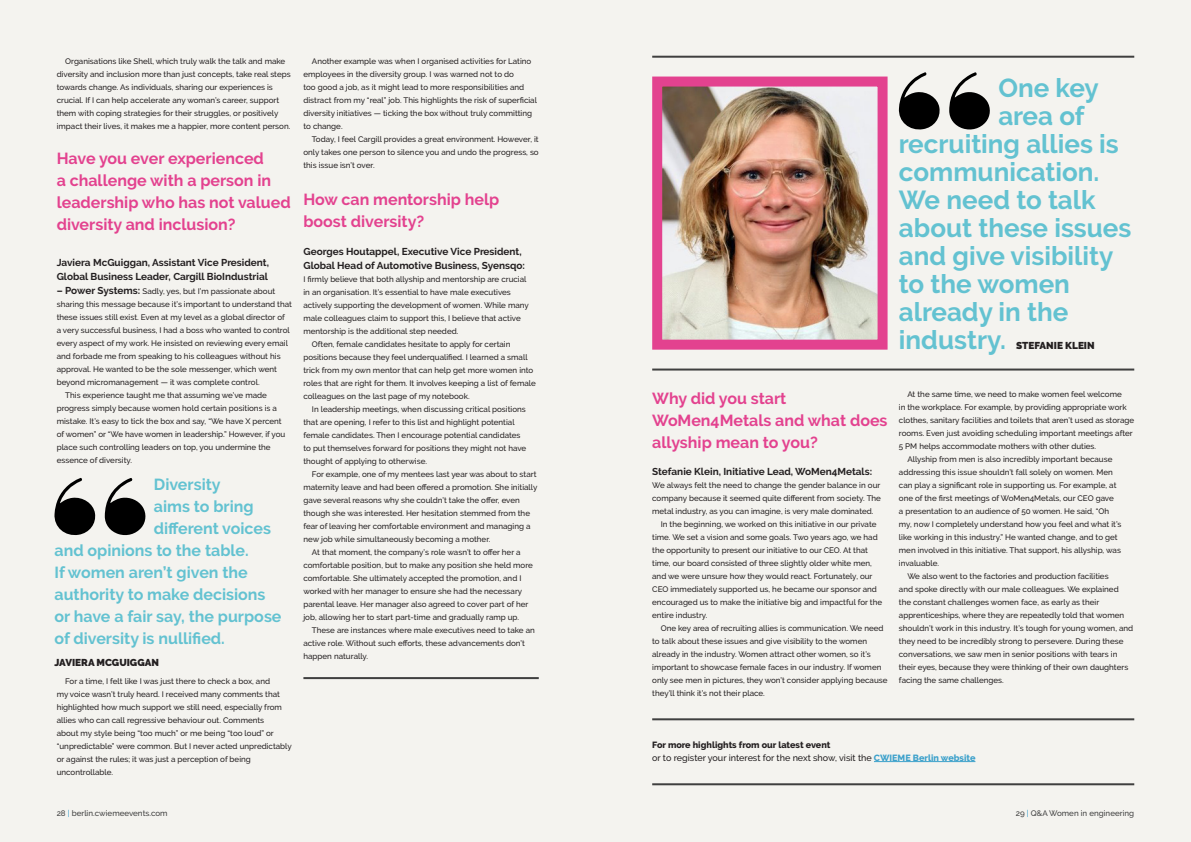
<style>
.page{position:relative;width:1191px;height:842px;background:#f4f3ef}
.page>*{position:absolute;margin:0;border:0;box-sizing:border-box;transform-origin:0 0}
.t1{font:700 26px "Raleway";color:#63c2d1}
.t2{font:700 16px/22px "Raleway";color:#e3428f}
.t3{font:700 16px "Raleway";color:#63c2d1}
.t4{font:700 10px/14px "Raleway";color:#231f20}
.t5{font:900 10px "Raleway";color:#231f20}
.t6{font:500 9px "Raleway";color:#231f20}
.t7{font:800 9px "Raleway";color:#231f20}
.t8{font:500 8px/13px "Raleway";color:#231f20}
.Body_text{font:500 8px "Raleway";color:#3f3f3f}
.s1{font-weight:700;font-size:10px}
.s2{color:#3da1cb}
.s3{font-weight:800;color:#3da1cb}
</style>
<div class="page">
<svg style="left:54px;top:477px;width:43px;height:60px"></svg>
<svg style="left:105px;top:477px;width:42px;height:60px"></svg>
<hr style="left:303px;top:677px;width:236px;height:2px;background:#3f3f3f">
<img style="left:663px;top:88px;width:213px;height:251px">
<div style="left:652px;top:77px;width:235px;height:273px;border:10px solid #e3428f"></div>
<svg style="left:898px;top:72px;width:43px;height:59px"></svg>
<svg style="left:949px;top:72px;width:42px;height:59px"></svg>
<hr style="left:652px;top:369px;width:482px;height:2px;background:#3f3f3f">
<hr style="left:652px;top:56px;width:482px;height:2px;background:#3f3f3f">
<hr style="left:652px;top:718px;width:482px;height:2px;background:#3f3f3f">
<hr style="left:652px;top:783px;width:482px;height:2px;background:#3f3f3f">
<hr style="left:874px;top:761px;width:101px;height:1px;background:#3da1cb">
<p class="t8" style="left:57px;top:55px;width:235px;text-indent:9px">Organisations like Shell, which truly walk the talk and make diversity and inclusion more than just concepts, take real steps towards change. As individuals, sharing our experiences is crucial. If I can help accelerate any woman’s career, support them with coping strategies for their struggles, or positively impact their lives, it makes me a happier, more content person.</p>
<p class="t2" style="left:57px;top:148px;width:235px">Have you ever experienced<br>a challenge with a person in leadership who has not valued diversity and inclusion?</p>
<p class="t4" style="left:57px;top:256px;width:214px">Javiera McGuiggan, Assistant Vice President,<br>Global Business Leader, Cargill BioIndustrial</p>
<p class="t8" style="left:57px;top:285px;width:237px"><span class="s1">– Power Systems:</span> Sadly, yes, but I’m passionate about sharing this message because it’s important to understand that these issues still exist. Even at my level as a global director of<br>a very successful business, I had a boss who wanted to control every aspect of my work. He insisted on reviewing every email and forbade me from speaking to his colleagues without his approval. He wanted to be the sole messenger, which went beyond micromanagement — it was complete control.</p>
<p class="t8" style="left:57px;top:389px;width:230px;text-indent:9px">This experience taught me that assuming we’ve made progress simply because women hold certain positions is a mistake. It’s easy to tick the box and say, “We have X percent of women” or “We have women in leadership.” However, if you place such controlling leaders on top, you undermine the essence of diversity.</p>
<p class="t3" style="left:154px;top:475px;width:68px">Diversity</p>
<p class="t3" style="left:154px;top:497px;width:101px">aims to bring</p>
<p class="t3" style="left:154px;top:519px;width:119px">different voices</p>
<p class="t3" style="left:54px;top:541px;width:196px">and opinions to the table.</p>
<p class="t3" style="left:54px;top:563px;width:195px">If women aren’t given the</p>
<p class="t3" style="left:54px;top:585px;width:213px">authority to make decisions</p>
<p class="t3" style="left:54px;top:607px;width:228px">or have a fair say, the purpose</p>
<p class="t3" style="left:54px;top:629px;width:172px">of diversity is nullified.</p>
<p class="t5" style="left:54px;top:656px;width:106px">JAVIERA MCGUIGGAN</p>
<p class="t8" style="left:57px;top:675px;width:237px;text-indent:9px">For a time, I felt like I was just there to check a box, and<br>my voice wasn’t truly heard. I received many comments that highlighted how much support we still need, especially from allies who can call regressive behaviour out. Comments<br>about my style being “too much” or me being “too loud” or “unpredictable” were common. But I never acted unpredictably or against the rules; it was just a perception of being uncontrollable.</p>
<p class="t8" style="left:303px;top:55px;width:235px;text-indent:9px">Another example was when I organised activities for Latino employees in the diversity group. I was warned not to do<br>too good a job, as it might lead to more responsibilities and distract from my “real” job. This highlights the risk of superficial diversity initiatives — ticking the box without truly committing to change.</p>
<p class="t8" style="left:303px;top:133px;width:237px;text-align:justify;text-indent:9px">Today, I feel Cargill provides a great environment. However, it only takes one person to silence you and undo the progress, so this issue isn’t over.</p>
<p class="t2" style="left:303px;top:188px;width:197px">How can mentorship help boost diversity?</p>
<p class="t4" style="left:303px;top:245px;width:223px">Georges Houtappel, Executive Vice President,<br>Global Head of Automotive Business, Syensqo:</p>
<p class="t8" style="left:303px;top:273px;width:227px">I firmly believe that both allyship and mentorship are crucial in an organisation. It’s essential to have male executives actively supporting the development of women. While many male colleagues claim to support this, I believe that active mentorship is the additional step needed.</p>
<p class="t8" style="left:303px;top:338px;width:234px;text-indent:9px">Often, female candidates hesitate to apply for certain positions because they feel underqualified. I learned a small trick from my own mentor that can help get more women into roles that are right for them. It involves keeping a list of female colleagues on the last page of my notebook.</p>
<p class="t8" style="left:303px;top:403px;width:224px;text-indent:9px">In leadership meetings, when discussing critical positions that are opening, I refer to this list and highlight potential female candidates. Then I encourage potential candidates to put themselves forward for positions they might not have thought of applying to otherwise.</p>
<p class="t8" style="left:303px;top:468px;width:235px;text-indent:9px">For example, one of my mentees last year was about to start maternity leave and had been offered a promotion. She initially gave several reasons why she couldn’t take the offer, even though she was interested. Her hesitation stemmed from the fear of leaving her comfortable environment and managing a new job while simultaneously becoming a mother.</p>
<p class="t8" style="left:303px;top:546px;width:231px;text-indent:9px">At that moment, the company’s role wasn’t to offer her a comfortable position, but to make any position she held more comfortable. She ultimately accepted the promotion, and I worked with her manager to ensure she had the necessary parental leave. Her manager also agreed to cover part of her job, allowing her to start part-time and gradually ramp up.</p>
<p class="t8" style="left:303px;top:624px;width:233px;text-indent:9px">These are instances where male executives need to take an active role. Without such efforts, these advancements don’t happen naturally.</p>
<p class="Body_text" style="left:57px;top:809px;width:112px">28 <span class="s2">|</span> berlin.cwiemeevents.com</p>
<p class="t1" style="left:998px;top:73px;width:102px">One key</p>
<p class="t1" style="left:998px;top:101px;width:88px">area of</p>
<p class="t1" style="left:899px;top:129px;width:221px">recruiting allies is</p>
<p class="t1" style="left:899px;top:157px;width:202px">communication.</p>
<p class="t1" style="left:899px;top:185px;width:198px">We need to talk</p>
<p class="t1" style="left:899px;top:213px;width:234px">about these issues</p>
<p class="t1" style="left:899px;top:241px;width:216px">and give visibility</p>
<p class="t1" style="left:899px;top:269px;width:173px">to the women</p>
<p class="t1" style="left:899px;top:297px;width:171px">already in the</p>
<p class="t1" style="left:899px;top:325px;width:109px">industry.</p>
<p class="t5" style="left:1016px;top:339px;width:80px">STEFANIE KLEIN</p>
<p class="t2" style="left:652px;top:388px;width:237px">Why did you start<br>WoMen4Metals and what does allyship mean to you?</p>
<p class="t4" style="left:652px;top:465px;width:221px">Stefanie Klein, Initiative Lead, WoMen4Metals:</p>
<p class="t8" style="left:652px;top:479px;width:230px;text-align:justify">We always felt the need to change the gender balance in our company because it seemed quite different from society. The metal industry, as you can imagine, is very male dominated.</p>
<p class="t8" style="left:652px;top:518px;width:231px;text-indent:9px">In the beginning, we worked on this initiative in our private time. We set a vision and some goals. Two years ago, we had the opportunity to present our initiative to our CEO. At that time, our board consisted of three slightly older white men, and we were unsure how they would react. Fortunately, our CEO immediately supported us, he became our sponsor and encouraged us to make the initiative big and impactful for the entire industry.</p>
<p class="t8" style="left:652px;top:622px;width:237px;text-indent:9px">One key area of recruiting allies is communication. We need to talk about these issues and give visibility to the women already in the industry. Women attract other women, so it’s important to showcase female faces in our industry. If women only see men in pictures, they won’t consider applying because they’ll think it’s not their place.</p>
<p class="t8" style="left:899px;top:387px;width:237px;text-indent:9px">At the same time, we need to make women feel welcome<br>in the workplace. For example, by providing appropriate work clothes, sanitary facilities and toilets that aren’t used as storage rooms. Even just avoiding scheduling important meetings after 5 PM helps accommodate mothers with other duties.</p>
<p class="t8" style="left:899px;top:452px;width:224px;text-indent:9px">Allyship from men is also incredibly important because addressing this issue shouldn’t fall solely on women. Men can play a significant role in supporting us. For example, at one of the first meetings of WoMen4Metals, our CEO gave<br>a presentation to an audience of 50 women. He said, “Oh my, now I completely understand how you feel and what it’s like working in this industry.” He wanted change, and to get men involved in this initiative. That support, his allyship, was invaluable.</p>
<p class="t8" style="left:899px;top:569px;width:236px;text-indent:9px">We also went to the factories and production facilities<br>and spoke directly with our male colleagues. We explained<br>the constant challenges women face, as early as their apprenticeships, where they are repeatedly told that women shouldn’t work in this industry. It’s tough for young women, and they need to be incredibly strong to persevere. During these conversations, we saw men in senior positions with tears in their eyes, because they were thinking of their own daughters facing the same challenges.</p>
<p class="t7" style="left:652px;top:740px;width:180px">For more highlights from our latest event</p>
<p class="t6" style="left:652px;top:752px;width:325px">or to register your interest for the next show, visit the <span class="s3">CWIEME Berlin website</span></p>
<p class="Body_text" style="left:1015px;top:809px;width:120px">29 <span class="s2">|</span> Q&amp;A Women in engineering</p>
</div>
